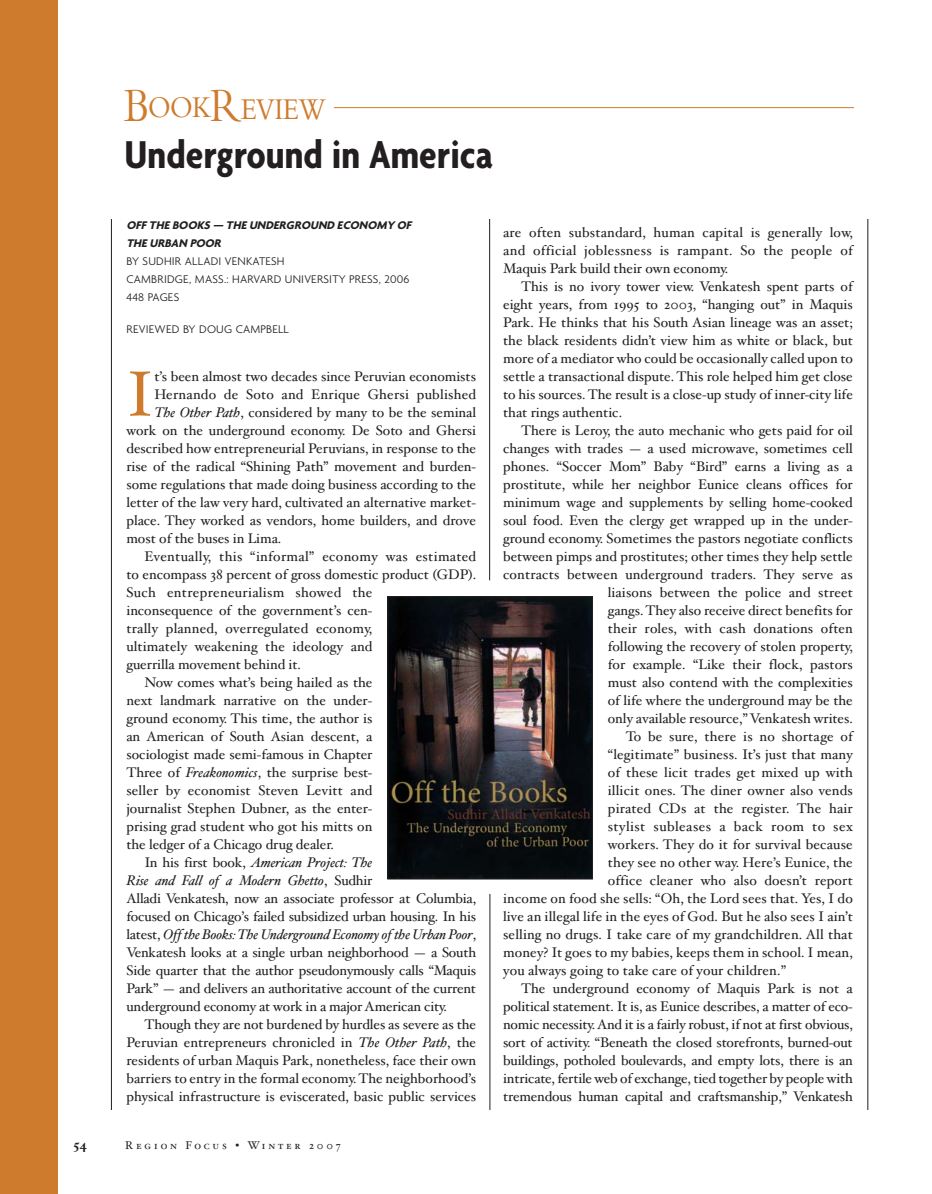
<style>
.page{position:relative;width:932px;height:1194px;background:#fff}
.page>*{position:absolute;margin:0;border:0;box-sizing:border-box;transform-origin:0 0}
.t1{font:63.75px "Hoefler Text";color:#ce7b2d}
.t2{font:700 condensed 42px "Agenda";color:#231f20}
.t3{font:31.5px "Bembo";letter-spacing:-.025em;color:#ce7b2d;scale:.87 1}
.t4{font:13.95px/18px "Hoefler Text";color:#231f20;text-align:justify}
.t5{font:italic 13.95px "Hoefler Text";letter-spacing:-.01em;color:#231f20}
.t6{font:13.95px "Hoefler Text";letter-spacing:.025em;color:#231f20}
.t7{font:13.95px "Hoefler Text";letter-spacing:.02em;color:#231f20}
.t8{font:13.95px "Hoefler Text";letter-spacing:.035em;color:#231f20}
.t9{font:700 13.5px "Hoefler Text";color:#231f20}
.t10{font:300 12px/18px "Agenda";letter-spacing:.015em;color:#231f20}
.t11{font:italic 700 12px/18px "Agenda";color:#231f20}
.t12{font:11.25px "Hoefler Text Roman Small Caps";letter-spacing:.24em;color:#231f20}
.s1{font-size:49.5px}
.s2{font-style:italic}
.s3{font-style:normal}
</style>
<div class="page">
<hr style="left:489px;top:219px;width:1px;height:361px;background:#231f20">
<hr style="left:111px;top:219px;width:1px;height:891px;background:#231f20">
<hr style="left:867px;top:219px;width:1px;height:891px;background:#231f20">
<div style="left:0;top:0;width:57px;height:1194px;background:#ce7b2d"></div>
<hr style="left:334px;top:107px;width:520px;height:1px;background:#ce7b2d">
<img style="left:389px;top:598px;width:201px;height:279px">
<div style="left:387px;top:596px;width:205px;height:283px;border:1px solid #231f20"></div>
<hr style="left:489px;top:894px;width:1px;height:216px;background:#231f20">
<h3 class="t3" style="left:124px;top:98px;width:233px"><span class="s1">B</span>OOK<span class="s1">R</span>EVIEW</h3>
<h2 class="t2" style="left:124px;top:140px;width:370px">Underground in America</h2>
<p class="t11" style="left:126px;top:217px;width:289px">OFF THE BOOKS — THE UNDERGROUND ECONOMY OF<br>THE URBAN POOR</p>
<p class="t10" style="left:126px;top:253px;width:284px">BY SUDHIR ALLADI VENKATESH<br>CAMBRIDGE, MASS.: HARVARD UNIVERSITY PRESS, 2006<br>448 PAGES</p>
<p class="t10" style="left:126px;top:321px;width:164px">REVIEWED BY DOUG CAMPBELL</p>
<h1 class="t1" style="left:126px;top:369px;width:29px">I</h1>
<p class="t4" style="left:154px;top:369px;width:323px">t’s been almost two decades since Peruvian economists</p>
<p class="t7" style="left:154px;top:389px;width:323px">Hernando de Soto and Enrique Ghersi published</p>
<p class="t4" style="left:154px;top:405px;width:323px"><span class="s2">The Other Path</span>, considered by many to be the seminal</p>
<p class="t4" style="left:126px;top:423px;width:351px">work on the underground economy. De Soto and Ghersi</p>
<p class="t4" style="left:126px;top:441px;width:351px">described how entrepreneurial Peruvians, in response to the</p>
<p class="t4" style="left:126px;top:459px;width:351px">rise of the radical “Shining Path” movement and burden-</p>
<p class="t4" style="left:126px;top:477px;width:351px">some regulations that made doing business according to the</p>
<p class="t4" style="left:126px;top:495px;width:351px">letter of the law very hard, cultivated an alternative market-</p>
<p class="t4" style="left:126px;top:513px;width:351px">place. They worked as vendors, home builders, and drove</p>
<p class="t4" style="left:126px;top:531px;width:156px">most of the buses in Lima.</p>
<p class="t6" style="left:144px;top:551px;width:333px">Eventually, this “informal” economy was estimated</p>
<p class="t4" style="left:126px;top:567px;width:351px">to encompass 38 percent of gross domestic product (GDP).</p>
<p class="t6" style="left:126px;top:587px;width:247px">Such entrepreneurialism showed the</p>
<p class="t4" style="left:126px;top:603px;width:247px">inconsequence of the government’s cen-</p>
<p class="t4" style="left:126px;top:621px;width:247px">trally planned, overregulated economy,</p>
<p class="t4" style="left:126px;top:639px;width:247px">ultimately weakening the ideology and</p>
<p class="t4" style="left:126px;top:657px;width:176px">guerrilla movement behind it.</p>
<p class="t4" style="left:144px;top:675px;width:229px">Now comes what’s being hailed as the</p>
<p class="t4" style="left:126px;top:693px;width:247px">next landmark narrative on the under-</p>
<p class="t4" style="left:126px;top:711px;width:247px">ground economy. This time, the author is</p>
<p class="t4" style="left:126px;top:729px;width:247px">an American of South Asian descent, a</p>
<p class="t4" style="left:126px;top:747px;width:247px">sociologist made semi-famous in Chapter</p>
<p class="t4" style="left:126px;top:765px;width:247px">Three of <span class="s2">Freakonomics</span>, the surprise best-</p>
<p class="t4" style="left:126px;top:783px;width:247px">seller by economist Steven Levitt and</p>
<p class="t4" style="left:126px;top:801px;width:247px">journalist Stephen Dubner, as the enter-</p>
<p class="t4" style="left:126px;top:819px;width:247px">prising grad student who got his mitts on</p>
<p class="t4" style="left:126px;top:837px;width:209px">the ledger of a Chicago drug dealer.</p>
<p class="t5" style="left:144px;top:857px;width:229px"><span class="s3">In his first book,</span> American Project: The</p>
<p class="t5" style="left:126px;top:875px;width:247px">Rise and Fall of a Modern Ghetto<span class="s3">, Sudhir</span></p>
<p class="t4" style="left:126px;top:891px;width:351px">Alladi Venkatesh, now an associate professor at Columbia,</p>
<p class="t4" style="left:126px;top:909px;width:351px">focused on Chicago’s failed subsidized urban housing. In his</p>
<p class="t5" style="left:126px;top:929px;width:351px"><span class="s3">latest,</span> Off the Books: The Underground Economy of the Urban Poor<span class="s3">,</span></p>
<p class="t4" style="left:126px;top:945px;width:351px">Venkatesh looks at a single urban neighborhood — a South</p>
<p class="t4" style="left:126px;top:963px;width:351px">Side quarter that the author pseudonymously calls “Maquis</p>
<p class="t4" style="left:126px;top:981px;width:351px">Park” — and delivers an authoritative account of the current</p>
<p class="t4" style="left:126px;top:999px;width:322px">underground economy at work in a major American city.</p>
<p class="t4" style="left:144px;top:1017px;width:333px">Though they are not burdened by hurdles as severe as the</p>
<p class="t4" style="left:126px;top:1035px;width:351px">Peruvian entrepreneurs chronicled in <span class="s2">The Other Path</span>, the</p>
<p class="t4" style="left:126px;top:1053px;width:351px">residents of urban Maquis Park, nonetheless, face their own</p>
<p class="t4" style="left:126px;top:1071px;width:351px">barriers to entry in the formal economy. The neighborhood’s</p>
<p class="t4" style="left:126px;top:1089px;width:351px">physical infrastructure is eviscerated, basic public services</p>
<p class="t9" style="left:73px;top:1140px;width:15px">54</p>
<p class="t12" style="left:125px;top:1139px;width:217px">Region Focus • Winter 2007</p>
<p class="t4" style="left:503px;top:225px;width:351px">are often substandard, human capital is generally low, and official joblessness is rampant. So the people of Maquis Park build their own economy.</p>
<p class="t4" style="left:503px;top:279px;width:351px;text-indent:18px">This is no ivory tower view. Venkatesh spent parts of eight years, from 1995 to 2003, “hanging out” in Maquis Park. He thinks that his South Asian lineage was an asset; the black residents didn’t view him as white or black, but more of a mediator who could be occasionally called upon to settle a transactional dispute. This role helped him get close to his sources. The result is a close-up study of inner-city life that rings authentic.</p>
<p class="t4" style="left:521px;top:423px;width:333px">There is Leroy, the auto mechanic who gets paid for oil</p>
<p class="t4" style="left:503px;top:441px;width:351px">changes with trades — a used microwave, sometimes cell</p>
<p class="t4" style="left:503px;top:459px;width:351px">phones. “Soccer Mom” Baby “Bird” earns a living as a</p>
<p class="t4" style="left:503px;top:477px;width:351px">prostitute, while her neighbor Eunice cleans offices for</p>
<p class="t4" style="left:503px;top:495px;width:351px">minimum wage and supplements by selling home-cooked</p>
<p class="t4" style="left:503px;top:513px;width:351px">soul food. Even the clergy get wrapped up in the under-</p>
<p class="t4" style="left:503px;top:531px;width:351px">ground economy. Sometimes the pastors negotiate conflicts</p>
<p class="t4" style="left:503px;top:549px;width:351px">between pimps and prostitutes; other times they help settle</p>
<p class="t4" style="left:503px;top:567px;width:351px">contracts between underground traders. They serve as</p>
<p class="t4" style="left:607px;top:585px;width:246px">liaisons between the police and street</p>
<p class="t4" style="left:607px;top:603px;width:246px">gangs. They also receive direct benefits for</p>
<p class="t4" style="left:607px;top:621px;width:246px">their roles, with cash donations often</p>
<p class="t4" style="left:607px;top:639px;width:246px">following the recovery of stolen property,</p>
<p class="t4" style="left:607px;top:657px;width:246px">for example. “Like their flock, pastors</p>
<p class="t4" style="left:607px;top:675px;width:246px">must also contend with the complexities</p>
<p class="t4" style="left:607px;top:693px;width:246px">of life where the underground may be the</p>
<p class="t4" style="left:607px;top:711px;width:246px">only available resource,” Venkatesh writes.</p>
<p class="t4" style="left:626px;top:729px;width:228px">To be sure, there is no shortage of</p>
<p class="t4" style="left:607px;top:747px;width:246px">“legitimate” business. It’s just that many</p>
<p class="t4" style="left:607px;top:765px;width:246px">of these licit trades get mixed up with</p>
<p class="t4" style="left:607px;top:783px;width:246px">illicit ones. The diner owner also vends</p>
<p class="t4" style="left:607px;top:801px;width:246px">pirated CDs at the register. The hair</p>
<p class="t8" style="left:607px;top:821px;width:246px">stylist subleases a back room to sex</p>
<p class="t4" style="left:607px;top:837px;width:246px">workers. They do it for survival because</p>
<p class="t4" style="left:607px;top:855px;width:246px">they see no other way. Here’s Eunice, the</p>
<p class="t4" style="left:607px;top:873px;width:246px">office cleaner who also doesn’t report</p>
<p class="t4" style="left:503px;top:891px;width:351px">income on food she sells: “Oh, the Lord sees that. Yes, I do</p>
<p class="t4" style="left:503px;top:909px;width:351px">live an illegal life in the eyes of God. But he also sees I ain’t</p>
<p class="t4" style="left:503px;top:927px;width:351px">selling no drugs. I take care of my grandchildren. All that</p>
<p class="t4" style="left:503px;top:945px;width:351px">money? It goes to my babies, keeps them in school. I mean,</p>
<p class="t4" style="left:503px;top:963px;width:284px">you always going to take care of your children.”</p>
<p class="t4" style="left:521px;top:981px;width:333px">The underground economy of Maquis Park is not a</p>
<p class="t4" style="left:503px;top:999px;width:351px">political statement. It is, as Eunice describes, a matter of eco-</p>
<p class="t4" style="left:503px;top:1017px;width:351px">nomic necessity. And it is a fairly robust, if not at first obvious,</p>
<p class="t4" style="left:503px;top:1035px;width:351px">sort of activity. “Beneath the closed storefronts, burned-out</p>
<p class="t4" style="left:503px;top:1053px;width:351px">buildings, potholed boulevards, and empty lots, there is an</p>
<p class="t4" style="left:503px;top:1071px;width:351px">intricate, fertile web of exchange, tied together by people with</p>
<p class="t4" style="left:503px;top:1089px;width:351px">tremendous human capital and craftsmanship,” Venkatesh</p>
</div>
